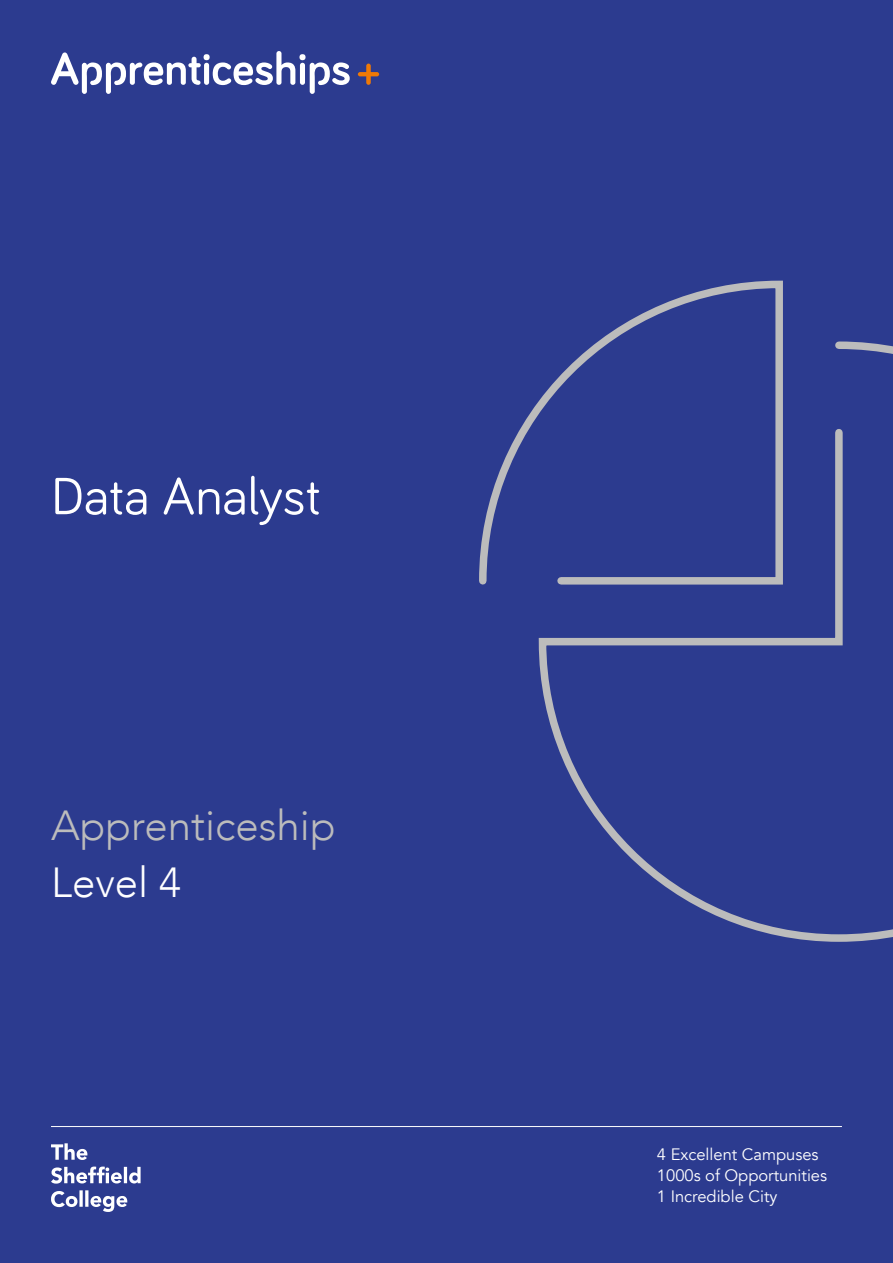
<style>
.page{position:relative;width:893px;height:1263px;background:#2c3b8f}
.page>*{position:absolute;margin:0;border:0;box-sizing:border-box;transform-origin:0 0}
.t1{font:54px "Bariol";color:#fff}
.t2{font:300 42px "Avenir";color:#bcbcbc}
.t3{font:300 42px "Avenir";color:#fff}
.t4{font:16.5px/21px "Avenir";color:#fff}
</style>
<div class="page">
<svg style="left:358px;top:64px;width:21px;height:21px"></svg>
<svg style="left:51px;top:51px;width:299px;height:43px"></svg>
<hr style="left:51px;top:1126px;width:791px;height:1px;background:#fff">
<svg style="left:51px;top:1190px;width:76px;height:22px"></svg>
<svg style="left:51px;top:1166px;width:90px;height:17px"></svg>
<svg style="left:51px;top:1143px;width:36px;height:17px"></svg>
<svg style="left:479px;top:280px;width:414px;height:662px"></svg>
<h1 class="t1" style="left:51px;top:459px;width:271px">Data Analyst</h1>
<h2 class="t2" style="left:51px;top:800px;width:286px">Apprenticeship</h2>
<h2 class="t3" style="left:51px;top:857px;width:131px">Level 4</h2>
<p class="t4" style="left:657px;top:1144px;width:172px">4 Excellent Campuses<br>1000s of Opportunities<br>1 Incredible City</p>
</div>
